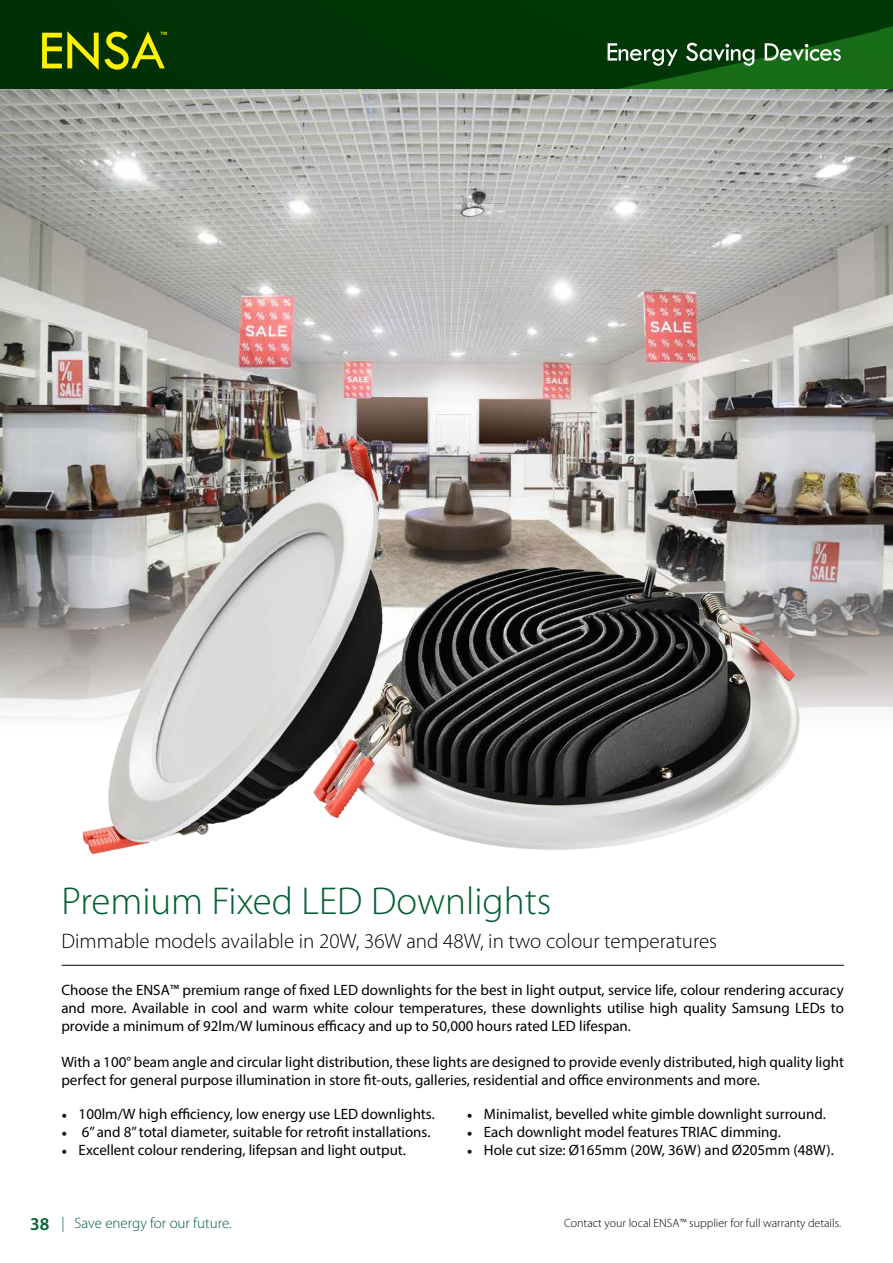
<style>
.page{position:relative;width:893px;height:1263px;background:#fff}
.page>*{position:absolute;margin:0;border:0;box-sizing:border-box;transform-origin:0 0}
.t1{font:300 39px "Myriad Pro";color:#025e31}
.t2{font:300 21px "Myriad Pro";color:#000}
.t3{font:15px/18px "Myriad Pro";color:#000;text-align:justify}
.t4{font:300 15px "Myriad Pro";color:#025e31}
.t5{font:300 12px "Myriad Pro";color:#000}
.s1{font-family:"Minion Pro"}
.s2{font-weight:600;font-size:18px}
</style>
<div class="page">
<svg style="left:0;top:0;width:880px;height:89px"></svg>
<svg style="left:42px;top:31px;width:125px;height:39px"></svg>
<svg style="left:608px;top:43px;width:70px;height:23px"></svg>
<svg style="left:686px;top:43px;width:68px;height:23px"></svg>
<svg style="left:765px;top:43px;width:76px;height:18px"></svg>
<svg style="left:880px;top:0;width:13px;height:89px"></svg>
<img style="left:0;top:89px;width:893px;height:631px">
<img style="left:78px;top:423px;width:737px;height:432px">
<hr style="left:62px;top:965px;width:782px;height:1px;background:#000">
<h1 class="t1" style="left:62px;top:877px;width:491px">Premium Fixed LED Downlights</h1>
<h2 class="t2" style="left:62px;top:928px;width:657px">Dimmable models available in 20W, 36W and 48W, in two colour temperatures</h2>
<p class="t3" style="left:61px;top:980px;width:784px">Choose the ENSA™ premium range of fixed LED downlights for the best in light output, service life, colour rendering accuracy and more. Available in cool and warm white colour temperatures, these downlights utilise high quality Samsung LEDs to provide a minimum of 92lm/W luminous efficacy and up to 50,000 hours rated LED lifespan.</p>
<p class="t3" style="left:61px;top:1052px;width:784px">With a 100° beam angle and circular light distribution, these lights are designed to provide evenly distributed, high quality light perfect for general purpose illumination in store fit-outs, galleries, residential and office environments and more.</p>
<p class="t3" style="left:62px;top:1105px;width:375px"><span class="s1">•</span> 100lm/W high efficiency, low energy use LED downlights.</p>
<p class="t3" style="left:62px;top:1123px;width:370px"><span class="s1">•</span> 6’’ and 8’’ total diameter, suitable for retrofit installations.</p>
<p class="t3" style="left:62px;top:1141px;width:346px"><span class="s1">•</span> Excellent colour rendering, lifepsan and light output.</p>
<p class="t3" style="left:467px;top:1105px;width:360px"><span class="s1">•</span> Minimalist, bevelled white gimble downlight surround.</p>
<p class="t3" style="left:467px;top:1123px;width:315px"><span class="s1">•</span> Each downlight model features TRIAC dimming.</p>
<p class="t3" style="left:467px;top:1141px;width:369px"><span class="s1">•</span> Hole cut size: Ø165mm (20W, 36W) and Ø205mm (48W).</p>
<p class="t4" style="left:30px;top:1214px;width:203px"><span class="s2">38</span> | Save energy for our future.</p>
<p class="t5" style="left:564px;top:1216px;width:279px">Contact your local ENSA™ supplier for full warranty details.</p>
</div>
